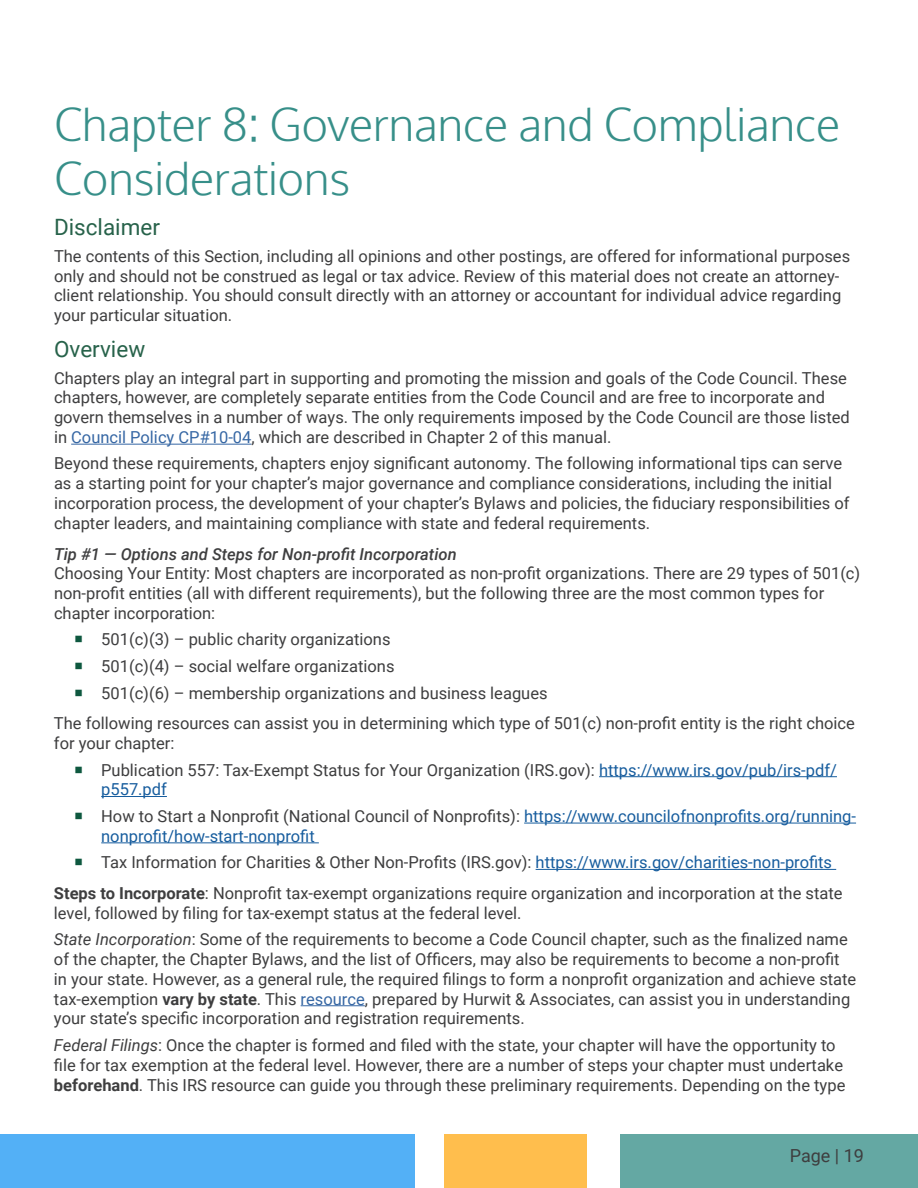
<style>
.page{position:relative;width:918px;height:1188px;background:#fff}
.page>*{position:absolute;margin:0;border:0;box-sizing:border-box;transform-origin:0 0}
.t1{font:300 45px/54px "Oxygen";color:#378f89}
.t2{font:22.5px "Roboto";color:#27624a}
.t3{font:18px "Roboto";color:#3e3e3f}
.t4{font:16.5px/19.8px "Roboto";color:#3e3e3f}
.t5{font:16.5px/19.8px "Roboto";color:#175d9e}
.t6{font:italic 500 16.5px "Roboto";color:#3e3e3f}
.s1{color:#3667a4}
.s2{color:#175d9e}
.s3{color:#3e3e3f}
.s4{font-weight:700}
.s5{font-style:italic}
</style>
<div class="page">
<div style="left:0;top:1134px;width:415px;height:54px;background:#53b0f6"></div>
<div style="left:444px;top:1134px;width:142px;height:54px;background:#ffbe4d"></div>
<div style="left:621px;top:1134px;width:297px;height:54px;background:#64a8a3"></div>
<hr style="left:71px;top:444px;width:180px;height:1px;background:#3667a4">
<hr style="left:599px;top:776px;width:238px;height:1px;background:#175d9e">
<hr style="left:101px;top:796px;width:66px;height:1px;background:#175d9e">
<hr style="left:524px;top:823px;width:332px;height:1px;background:#175d9e">
<hr style="left:101px;top:842px;width:218px;height:1px;background:#175d9e">
<hr style="left:536px;top:869px;width:300px;height:1px;background:#175d9e">
<hr style="left:301px;top:1005px;width:64px;height:1px;background:#3667a4">
<h1 class="t1" style="left:54px;top:99px;width:788px">Chapter 8: Governance and Compliance<br>Considerations</h1>
<h2 class="t2" style="left:54px;top:211px;width:108px">Disclaimer</h2>
<p class="t4" style="left:54px;top:245px;width:798px">The contents of this Section, including all opinions and other postings, are offered for informational purposes only and should not be construed as legal or tax advice. Review of this material does not create an attorney&shy;client relationship. You should consult directly with an attorney or accountant for individual advice regarding your particular situation.</p>
<h2 class="t2" style="left:54px;top:333px;width:93px">Overview</h2>
<p class="t4" style="left:54px;top:367px;width:797px">Chapters play an integral part in supporting and promoting the mission and goals of the Code Council. These chapters, however, are completely separate entities from the Code Council and are free to incorporate and govern themselves in a number of ways. The only requirements imposed by the Code Council are those listed in <span class="s1">Council Policy CP#10-04</span>, which are described in Chapter 2 of this manual.</p>
<p class="t4" style="left:54px;top:453px;width:797px">Beyond these requirements, chapters enjoy significant autonomy. The following informational tips can serve as a starting point for your chapter’s major governance and compliance considerations, including the initial incorporation process, the development of your chapter’s Bylaws and policies, the fiduciary responsibilities of chapter leaders, and maintaining compliance with state and federal requirements.</p>
<p class="t6" style="left:54px;top:542px;width:404px">Tip #1 — Options and Steps for Non-profit Incorporation</p>
<p class="t4" style="left:54px;top:563px;width:808px">Choosing Your Entity: Most chapters are incorporated as non-profit organizations. There are 29 types of 501(c) non-profit entities (all with different requirements), but the following three are the most common types for chapter incorporation:</p>
<p class="t4" style="left:101px;top:626px;width:448px;line-height:26.5px">501(c)(3) – public charity organizations<br>501(c)(4) – social welfare organizations<br>501(c)(6) – membership organizations and business leagues</p>
<p class="t4" style="left:54px;top:713px;width:803px">The following resources can assist you in determining which type of 501(c) non-profit entity is the right choice for your chapter:</p>
<p class="t4" style="left:101px;top:759px;width:737px">Publication 557: Tax-Exempt Status for Your Organization (IRS.gov): <span class="s2">https://www.irs.gov/pub/irs-pdf/ p557.pdf</span></p>
<p class="t5" style="left:101px;top:805px;width:756px"><span class="s3">How to Start a Nonprofit (National Council of Nonprofits):</span> https://www.councilofnonprofits.org/running&shy;nonprofit/how-start-nonprofit</p>
<p class="t4" style="left:54px;top:846px;width:790px;line-height:30.6px;text-indent:47px">Tax Information for Charities &amp; Other Non-Profits (IRS.gov): <span class="s2">https://www.irs.gov/charities-non-profits<br></span><span class="s4">Steps to Incorporate</span>: Nonprofit tax-exempt organizations require organization and incorporation at the state</p>
<p class="t4" style="left:54px;top:899px;width:795px;line-height:26.5px">level, followed by filing for tax-exempt status at the federal level.<br><span class="s5">State Incorporation</span>: Some of the requirements to become a Code Council chapter, such as the finalized name</p>
<p class="t4" style="left:54px;top:949px;width:804px">of the chapter, the Chapter Bylaws, and the list of Officers, may also be requirements to become a non-profit in your state. However, as a general rule, the required filings to form a nonprofit organization and achieve state tax-exemption <span class="s4">vary by state</span>. This <span class="s1">resource</span>, prepared by Hurwit &amp; Associates, can assist you in understanding your state’s specific incorporation and registration requirements.</p>
<p class="t4" style="left:54px;top:1035px;width:793px"><span class="s5">Federal Filings</span>: Once the chapter is formed and filed with the state, your chapter will have the opportunity to file for tax exemption at the federal level. However, there are a number of steps your chapter must undertake <span class="s4">beforehand</span>. This IRS resource can guide you through these preliminary requirements. Depending on the type</p>
<p class="t3" style="left:790px;top:1142px;width:76px">Page | 19</p>
</div>
